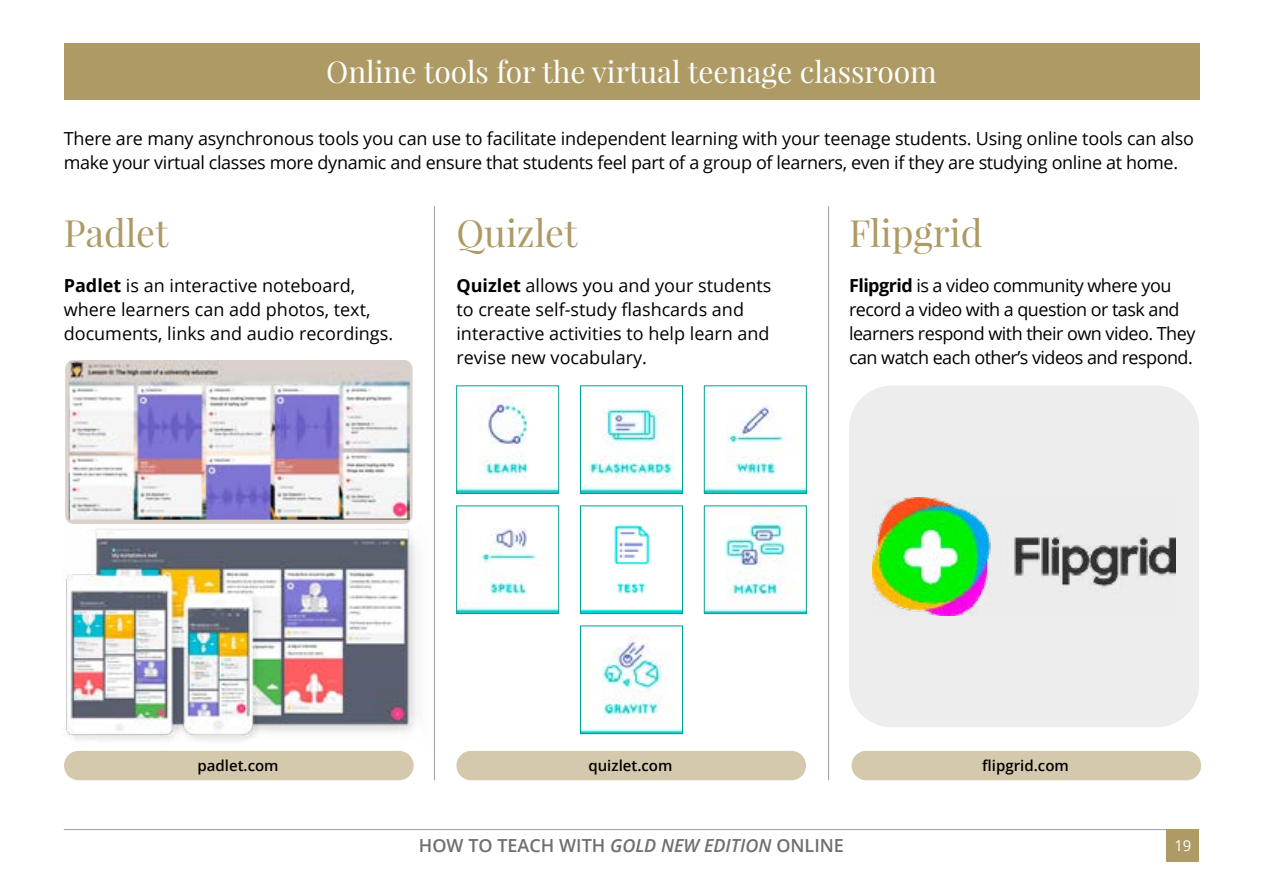
<style>
.page{position:relative;width:1263px;height:893px;background:#fff}
.page>*{position:absolute;margin:0;border:0;box-sizing:border-box;transform-origin:0 0}
.t1{font:37.5px "Playfair Display";color:#ae9a64}
.t2{font:30px "Playfair Display";color:#fff}
.t3{font:18px/24px "Open Sans";letter-spacing:-.01em;color:#000}
.t4{font:18px/24px "Open Sans";letter-spacing:-.03em;color:#000}
.t5{font:600 18px "Open Sans";color:#706f6f}
.t6{font:600 15px "Open Sans";color:#000}
.t7{font:15px "Open Sans";color:#fff}
.s1{font-weight:700}
.s2{font-style:italic}
</style>
<div class="page">
<hr style="left:64px;top:829px;width:1135px;height:1px;background:#9d9d9c">
<div style="left:1167px;top:829px;width:32px;height:33px;background:#ae9a64"></div>
<div style="left:849px;top:386px;width:350px;height:341px;background:#ededed;border-radius:43px"></div>
<div style="left:64px;top:43px;width:1135px;height:56px;background:#ae9a64"></div>
<img style="left:65px;top:522px;width:352px;height:219px">
<img style="left:458px;top:396px;width:99px;height:96px">
<div style="left:456px;top:386px;width:103px;height:108px;border:1px solid #00a295"></div>
<img style="left:706px;top:517px;width:98px;height:95px">
<div style="left:704px;top:506px;width:102px;height:108px;border:1px solid #00a295"></div>
<img style="left:582px;top:635px;width:99px;height:97px">
<div style="left:580px;top:626px;width:103px;height:108px;border:1px solid #00a295"></div>
<img style="left:582px;top:408px;width:99px;height:84px">
<div style="left:580px;top:386px;width:103px;height:108px;border:1px solid #00a295"></div>
<img style="left:706px;top:407px;width:98px;height:85px">
<div style="left:704px;top:386px;width:102px;height:108px;border:1px solid #00a295"></div>
<img style="left:458px;top:528px;width:99px;height:84px">
<div style="left:456px;top:506px;width:103px;height:108px;border:1px solid #00a295"></div>
<img style="left:582px;top:524px;width:99px;height:88px">
<div style="left:580px;top:506px;width:103px;height:108px;border:1px solid #00a295"></div>
<hr style="left:434px;top:206px;width:1px;height:574px;background:#9d9d9c">
<hr style="left:828px;top:206px;width:1px;height:574px;background:#9d9d9c">
<img style="left:872px;top:498px;width:304px;height:117px">
<div style="left:65px;top:360px;width:348px;height:164px;background:#dcd1cc;border-radius:9px"></div>
<img style="left:69px;top:360px;width:341px;height:160px">
<div style="left:851px;top:751px;width:350px;height:29px;background:#d5c9ad;border-radius:15px"></div>
<div style="left:64px;top:751px;width:350px;height:29px;background:#d5c9ad;border-radius:15px"></div>
<div style="left:456px;top:751px;width:350px;height:29px;background:#d5c9ad;border-radius:15px"></div>
<h2 class="t2" style="left:326px;top:53px;width:612px">Online tools for the virtual teenage classroom</h2>
<p class="t3" style="left:64px;top:126px;width:1132px">There are many asynchronous tools you can use to facilitate independent learning with your teenage students. Using online tools can also make your virtual classes more dynamic and ensure that students feel part of a group of learners, even if they are studying online at home.</p>
<h1 class="t1" style="left:64px;top:209px;width:106px">Padlet</h1>
<h1 class="t1" style="left:456px;top:209px;width:123px">Quizlet</h1>
<h1 class="t1" style="left:849px;top:209px;width:135px">Flipgrid</h1>
<p class="t3" style="left:64px;top:273px;width:331px"><span class="s1">Padlet</span> is an interactive noteboard, where learners can add photos, text, documents, links and audio recordings.</p>
<p class="t3" style="left:456px;top:273px;width:316px"><span class="s1">Quizlet</span> allows you and your students to create self-study flashcards and interactive activities to help learn and revise new vocabulary.</p>
<p class="t4" style="left:849px;top:273px;width:348px"><span class="s1">Flipgrid</span> is a video community where you record a video with a question or task and learners respond with their own video. They can watch each other’s videos and respond.</p>
<p class="t6" style="left:197px;top:756px;width:83px">padlet.com</p>
<p class="t6" style="left:588px;top:756px;width:85px">quizlet.com</p>
<p class="t6" style="left:982px;top:756px;width:88px">flipgrid.com</p>
<p class="t5" style="left:419px;top:833px;width:426px">HOW TO TEACH WITH <span class="s2">GOLD NEW EDITION</span> ONLINE</p>
<p class="t7" style="left:1174px;top:835px;width:19px">19</p>
</div>
